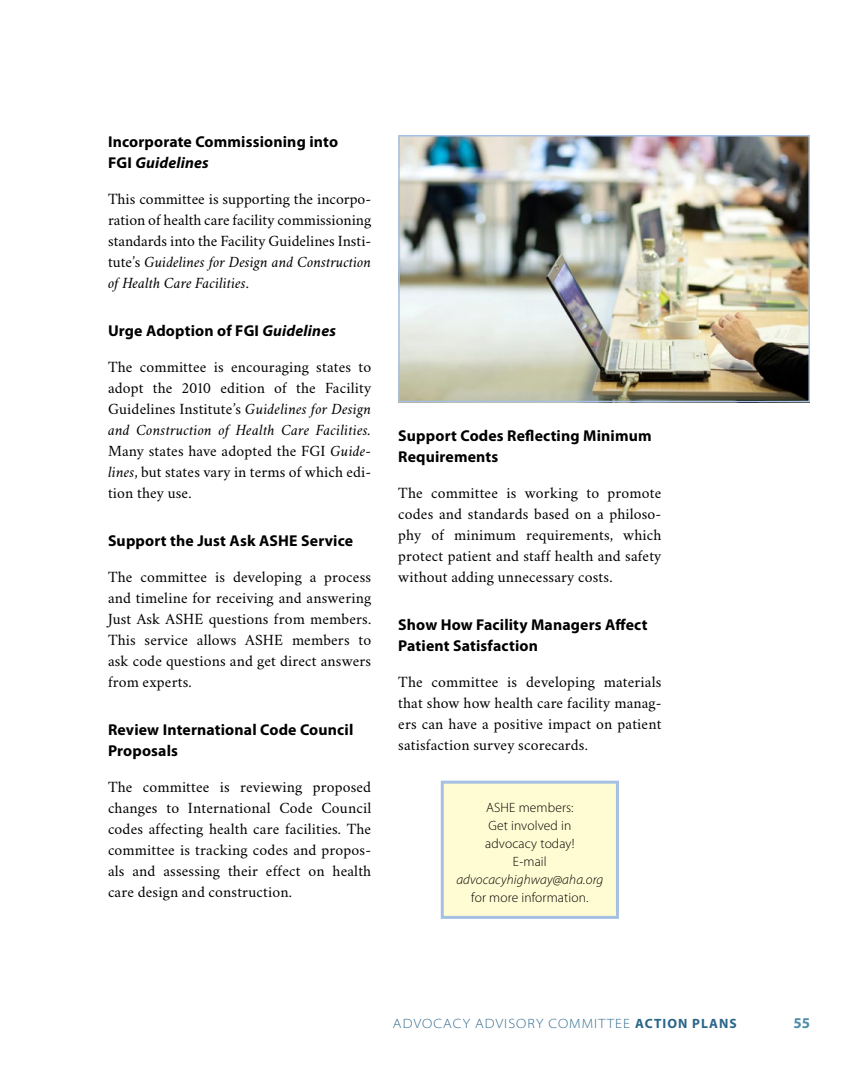
<style>
.page{position:relative;width:864px;height:1080px;background:#fff}
.page>*{position:absolute;margin:0;border:0;box-sizing:border-box;transform-origin:0 0}
.t1{font:15.75px/21px "Crimson";letter-spacing:.01em;color:#000;text-align:justify}
.t2{font:700 15.75px/21px "Myriad Pro";letter-spacing:.01em;color:#000}
.t3{font:italic 700 15.75px "Myriad Pro";letter-spacing:.01em;color:#000}
.t4{font:700 15px "Myriad Pro";color:#4e8ea8}
.t5{font:300 13.5px/18px "Myriad Pro";letter-spacing:.01em;color:#000;text-align:center}
.t6{font:300 semi-expanded 13.5px "Myriad Pro";letter-spacing:.08em;color:#2a668a}
.t7{font:italic 300 13.5px "Myriad Pro";letter-spacing:.01em;color:#000}
.s1{font-style:italic}
.s2{font-weight:700;font-stretch:normal}
</style>
<div class="page">
<div style="left:442px;top:782px;width:175px;height:135px;background:#fffbd2"></div>
<div style="left:441px;top:781px;width:178px;height:138px;border:3px solid #a6c0e4"></div>
<img style="left:401px;top:138px;width:406px;height:261px">
<div style="left:398px;top:135px;width:412px;height:267px;border:2px solid #a6c0e4"></div>
<p class="t2" style="left:108px;top:130px;width:232px">Incorporate Commissioning into<br>FGI</p>
<p class="t3" style="left:135px;top:152px;width:75px">Guidelines</p>
<p class="t1" style="left:108px;top:188px;width:265px">This committee is supporting the incorpo&shy;ration of health care facility commissioning standards into the Facility Guidelines Insti&shy;tute’s <span class="s1">Guidelines for Design and Construction of Health Care Facilities</span>.</p>
<p class="t2" style="left:108px;top:319px;width:136px">Urge Adoption of FGI</p>
<p class="t3" style="left:263px;top:320px;width:75px">Guidelines</p>
<p class="t1" style="left:108px;top:356px;width:265px">The committee is encouraging states to adopt the 2010 edition of the Facility Guidelines Institute’s <span class="s1">Guidelines for Design and Construction of Health Care Facilities.<br></span>Many states have adopted the FGI <span class="s1">Guide&shy;lines</span>, but states vary in terms of which edi&shy;tion they use.</p>
<p class="t2" style="left:108px;top:529px;width:162px">Support the Just Ask ASHE</p>
<p class="t2" style="left:301px;top:529px;width:54px">Service</p>
<p class="t1" style="left:108px;top:566px;width:265px">The committee is developing a process and timeline for receiving and answering Just Ask ASHE questions from members.<br>This service allows ASHE members to ask code questions and get direct answers from experts.</p>
<p class="t2" style="left:108px;top:718px;width:247px">Review International Code Council<br>Proposals</p>
<p class="t1" style="left:108px;top:775px;width:265px">The committee is reviewing proposed changes to International Code Council codes affecting health care facilities. The committee is tracking codes and propos&shy;als and assessing their effect on health care design and construction.</p>
<p class="t2" style="left:398px;top:425px;width:255px">Support Codes Reflecting Minimum<br>Requirements</p>
<p class="t1" style="left:398px;top:482px;width:265px">The committee is working to promote codes and standards based on a philoso&shy;phy of minimum requirements, which protect patient and staff health and safety without adding unnecessary costs.</p>
<p class="t2" style="left:398px;top:614px;width:251px">Show How Facility Managers Affect<br>Patient Satisfaction</p>
<p class="t1" style="left:398px;top:671px;width:265px">The committee is developing materials that show how health care facility manag&shy;ers can have a positive impact on patient satisfaction survey scorecards.</p>
<p class="t5" style="left:485px;top:798px;width:91px">ASHE members:<br>Get involved in advocacy today!<br>E-mail</p>
<p class="t7" style="left:456px;top:871px;width:148px">advocacyhighway@aha.org</p>
<p class="t5" style="left:471px;top:888px;width:119px">for more information.</p>
<p class="t6" style="left:393px;top:1015px;width:345px">ADVOCACY ADVISORY COMMITTEE <span class="s2">action plans</span></p>
<p class="t4" style="left:793px;top:1014px;width:18px">55</p>
</div>
